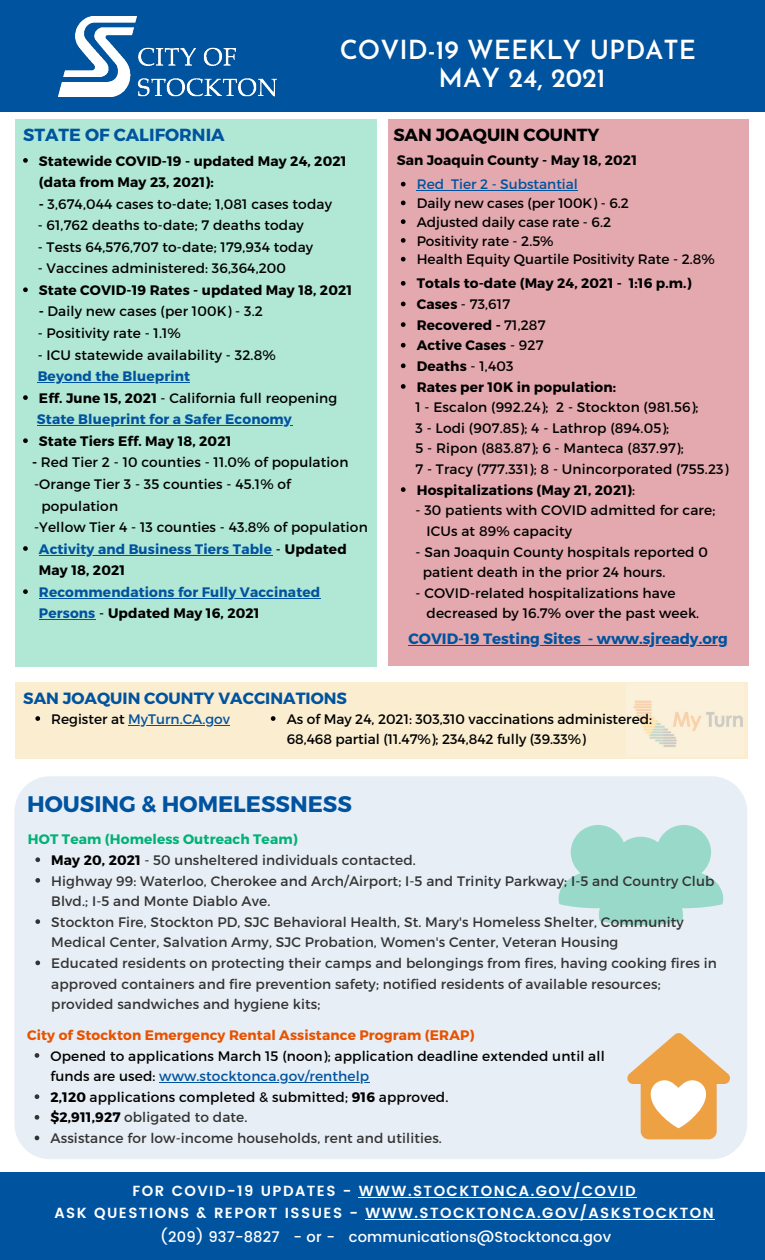
<style>
.page{position:relative;width:765px;height:1260px;background:#fff}
.page>*{position:absolute;margin:0;border:0;box-sizing:border-box;transform-origin:0 0}
.t1{font:600 26.25px "Josefin Sans";color:#fff}
.t2{font:700 22.5px "Montserrat";color:#00539f}
.t3{font:700 17.5px "Montserrat";color:#00539f}
.t4{font:700 17.5px "Montserrat";color:#000}
.t5{font:700 16.25px "Montserrat";color:#00539f}
.t6{font:700 15px "Montserrat";color:#00539f}
.t7{font:600 14.62px "Poppins";letter-spacing:.1em;color:#fff}
.t8{font:500 14.62px "Poppins";letter-spacing:.01em;color:#fff}
.t9{font:13.75px/20.6px "Montserrat";letter-spacing:.01em;color:#000}
.t10{font:13.75px/20.6px "Montserrat";letter-spacing:.01em;color:#333}
.t11{font:700 13.75px "Montserrat";letter-spacing:.01em;color:#000}
.t12{font:700 13.75px/21.5px "Montserrat";letter-spacing:.01em;color:#00539f}
.t13{font:700 13.75px "Montserrat";letter-spacing:.01em;color:#e85200}
.t14{font:13.75px "Montserrat";color:#00539f}
.t15{font:700 13.75px "Montserrat";letter-spacing:.01em;color:#01b177}
.s1{font-weight:700}
.s2{font-weight:400}
.s3{font-weight:400;color:#000}
.s4{color:#000}
.s5{font-weight:700;color:#000}
.s6{color:#00539f}
</style>
<div class="page">
<div style="left:0;top:0;width:765px;height:112px;background:#00539f"></div>
<div style="left:0;top:1172px;width:765px;height:88px;background:#00539f"></div>
<img style="left:59px;top:17px;width:217px;height:79px">
<div style="left:389px;top:120px;width:360px;height:546px;background:#e3a9af"></div>
<div style="left:15px;top:120px;width:361px;height:547px;background:#b1e7d5"></div>
<div style="left:16px;top:682px;width:732px;height:76px;background:#faedd0"></div>
<img style="left:633px;top:701px;width:110px;height:46px">
<div style="left:14px;top:776px;width:733px;height:383px;background:#e7eef5;border-radius:35px"></div>
<svg style="left:559px;top:825px;width:164px;height:100px"></svg>
<svg style="left:35px;top:857px;width:5px;height:5px"></svg>
<svg style="left:35px;top:878px;width:5px;height:5px"></svg>
<svg style="left:35px;top:919px;width:5px;height:5px"></svg>
<svg style="left:35px;top:961px;width:5px;height:4px"></svg>
<svg style="left:23px;top:158px;width:5px;height:5px"></svg>
<svg style="left:23px;top:287px;width:5px;height:5px"></svg>
<svg style="left:23px;top:395px;width:5px;height:5px"></svg>
<svg style="left:23px;top:438px;width:5px;height:5px"></svg>
<svg style="left:23px;top:546px;width:5px;height:5px"></svg>
<hr style="left:39px;top:555px;width:233px;height:1px;background:#00539f">
<svg style="left:23px;top:589px;width:5px;height:5px"></svg>
<hr style="left:39px;top:598px;width:281px;height:1px;background:#00539f">
<hr style="left:39px;top:619px;width:57px;height:1px;background:#00539f">
<hr style="left:38px;top:382px;width:152px;height:1px;background:#00539f">
<hr style="left:37px;top:425px;width:255px;height:1px;background:#00539f">
<svg style="left:401px;top:281px;width:5px;height:5px"></svg>
<svg style="left:401px;top:302px;width:5px;height:4px"></svg>
<svg style="left:401px;top:322px;width:5px;height:5px"></svg>
<svg style="left:401px;top:343px;width:5px;height:5px"></svg>
<svg style="left:401px;top:363px;width:5px;height:5px"></svg>
<svg style="left:401px;top:384px;width:5px;height:5px"></svg>
<svg style="left:401px;top:487px;width:5px;height:5px"></svg>
<svg style="left:35px;top:716px;width:5px;height:5px"></svg>
<hr style="left:128px;top:725px;width:102px;height:1px;background:#00539f">
<svg style="left:35px;top:1053px;width:4px;height:5px"></svg>
<hr style="left:159px;top:1082px;width:210px;height:1px;background:#00539f">
<svg style="left:35px;top:1094px;width:4px;height:5px"></svg>
<svg style="left:35px;top:1115px;width:4px;height:5px"></svg>
<svg style="left:35px;top:1136px;width:4px;height:4px"></svg>
<hr style="left:359px;top:1197px;width:278px;height:1px;background:#fff">
<hr style="left:365px;top:1219px;width:350px;height:1px;background:#fff">
<svg style="left:401px;top:182px;width:5px;height:4px"></svg>
<svg style="left:417px;top:190px;width:34px;height:1px"></svg>
<hr style="left:451px;top:190px;width:127px;height:1px;background:#00539f">
<svg style="left:401px;top:201px;width:5px;height:4px"></svg>
<svg style="left:401px;top:219px;width:5px;height:5px"></svg>
<svg style="left:401px;top:238px;width:5px;height:5px"></svg>
<svg style="left:401px;top:257px;width:5px;height:4px"></svg>
<hr style="left:409px;top:645px;width:172px;height:1px;background:#00539f">
<svg style="left:581px;top:645px;width:16px;height:1px"></svg>
<hr style="left:597px;top:645px;width:131px;height:1px;background:#00539f">
<svg style="left:627px;top:1033px;width:103px;height:106px"></svg>
<svg style="left:271px;top:716px;width:5px;height:5px"></svg>
<p class="t1" style="left:340px;top:39px;width:358px">COVID-19 WEEKLY UPDATE</p>
<p class="t1" style="left:439px;top:67px;width:169px">MAY 24, 2021</p>
<p class="t3" style="left:23px;top:123px;width:203px">STATE OF CALIFORNIA</p>
<p class="t4" style="left:393px;top:123px;width:208px">SAN JOAQUIN COUNTY</p>
<p class="t11" style="left:397px;top:151px;width:242px">San Joaquin County - May 18, 2021</p>
<p class="t14" style="left:417px;top:175px;width:163px">Red Tier 2 - Substantial</p>
<p class="t9" style="left:417px;top:192px;width:214px">Daily new cases (per 100K) - 6.2</p>
<p class="t9" style="left:417px;top:211px;width:196px">Adjusted daily case rate - 6.2</p>
<p class="t9" style="left:417px;top:230px;width:138px">Positivity rate - 2.5%</p>
<p class="t9" style="left:417px;top:248px;width:300px">Health Equity Quartile Positivity Rate - 2.8%</p>
<p class="t11" style="left:39px;top:152px;width:309px">Statewide COVID-19 - updated May 24, 2021</p>
<p class="t11" style="left:39px;top:173px;width:176px">(data from May 23, 2021):</p>
<p class="t9" style="left:39px;top:193px;width:295px"><span class="s1">-</span> 3,674,044 cases to-date; 1,081 cases today</p>
<p class="t9" style="left:38px;top:214px;width:268px">- 61,762 deaths to-date; 7 deaths today</p>
<p class="t9" style="left:38px;top:236px;width:277px">- Tests 64,576,707 to-date; 179,934 today</p>
<p class="t9" style="left:38px;top:257px;width:250px">- Vaccines administered: 36,364,200</p>
<p class="t9" style="left:39px;top:301px;width:226px"><span class="s1">-</span> Daily new cases (per 100K) - 3.2</p>
<p class="t9" style="left:38px;top:322px;width:145px">- Positivity rate - 1.1%</p>
<p class="t9" style="left:38px;top:344px;width:240px">- ICU statewide availability - 32.8%</p>
<p class="t12" style="left:38px;top:365px;width:154px">Beyond the Blueprint</p>
<p class="t12" style="left:37px;top:408px;width:256px">State Blueprint for a Safer Economy</p>
<p class="t9" style="left:32px;top:452px;width:318px"><span class="s1">-</span> Red Tier 2 - 10 counties - 11.0% of population</p>
<p class="t9" style="left:34px;top:473px;width:259px">-Orange Tier 3 - 35 counties - 45.1% of</p>
<p class="t9" style="left:41px;top:495px;width:78px">population</p>
<p class="t9" style="left:34px;top:516px;width:335px">-Yellow Tier 4 - 13 counties - 43.8% of population</p>
<p class="t11" style="left:417px;top:275px;width:276px">Totals to-date (May 24, 2021 - 1:16 p.m.)</p>
<p class="t9" style="left:417px;top:293px;width:95px"><span class="s1">Cases</span> - 73,617</p>
<p class="t11" style="left:417px;top:316px;width:130px">Recovered - <span class="s2">71,287</span></p>
<p class="t11" style="left:417px;top:337px;width:128px">Active Cases <span class="s2">- 927</span></p>
<p class="t11" style="left:417px;top:357px;width:98px">Deaths <span class="s2">- 1,403</span></p>
<p class="t11" style="left:417px;top:378px;width:201px">Rates per 10K in population:</p>
<p class="t11" style="left:39px;top:281px;width:315px">State COVID-19 Rates - updated May 18, 2021</p>
<p class="t9" style="left:39px;top:387px;width:300px"><span class="s1">Eff. June 15, 2021</span> - California full reopening</p>
<p class="t11" style="left:39px;top:432px;width:194px">State Tiers Eff. May 18, 2021</p>
<p class="t9" style="left:415px;top:396px;width:285px">1 - Escalon (992.24); 2 - Stockton (981.56);</p>
<p class="t9" style="left:415px;top:417px;width:255px">3 - Lodi (907.85); 4 - Lathrop (894.05);</p>
<p class="t9" style="left:415px;top:438px;width:270px">5 - Ripon (883.87); 6 - Manteca (837.97);</p>
<p class="t9" style="left:415px;top:458px;width:315px">7 - Tracy (777.331); 8 - Unincorporated (755.23)</p>
<p class="t11" style="left:417px;top:481px;width:220px">Hospitalizations (May 21, 2021)<span class="s2">:</span></p>
<p class="t9" style="left:415px;top:499px;width:301px">- 30 patients with COVID admitted for care;</p>
<p class="t9" style="left:427px;top:520px;width:147px">ICUs at 89% capacity</p>
<p class="t9" style="left:415px;top:541px;width:294px">- San Joaquin County hospitals reported 0</p>
<p class="t9" style="left:423px;top:561px;width:244px">patient death in the prior 24 hours.</p>
<p class="t9" style="left:415px;top:582px;width:262px">- COVID-related hospitalizations have</p>
<p class="t12" style="left:39px;top:537px;width:309px">Activity and Business Tiers Table <span class="s3">-</span> <span class="s4">Updated<br>May 18, 2021</span></p>
<p class="t12" style="left:39px;top:580px;width:283px">Recommendations for Fully Vaccinated<br>Persons <span class="s3">-</span> <span class="s4">Updated May 16, 2021</span></p>
<p class="t9" style="left:427px;top:603px;width:274px">decreased by 16.7% over the past week.</p>
<p class="t6" style="left:409px;top:629px;width:321px">COVID-19 Testing Sites - www.sjready.org</p>
<p class="t5" style="left:23px;top:688px;width:325px">SAN JOAQUIN COUNTY VACCINATIONS</p>
<p class="t9" style="left:287px;top:708px;width:367px">As of May 24, 2021: 303,310 vaccinations administered:<br>68,468 partial (11.47%); 234,842 fully (39.33%)</p>
<p class="t14" style="left:51px;top:710px;width:180px"><span class="s4">Register at</span> MyTurn.CA.gov</p>
<p class="t2" style="left:27px;top:789px;width:326px">HOUSING &amp; HOMELESSNESS</p>
<p class="t15" style="left:28px;top:830px;width:271px">HOT Team (Homeless Outreach Team)</p>
<p class="t10" style="left:51px;top:849px;width:366px"><span class="s5">May 20, 2021</span> - 50 unsheltered individuals contacted.</p>
<p class="t10" style="left:51px;top:870px;width:665px">Highway 99: Waterloo, Cherokee and Arch/Airport; I-5 and Trinity Parkway; I-5 and Country Club<br>Blvd.; I-5 and Monte Diablo Ave.</p>
<p class="t10" style="left:51px;top:911px;width:634px">Stockton Fire, Stockton PD, SJC Behavioral Health, St. Mary's Homeless Shelter, Community<br>Medical Center, Salvation Army, SJC Probation, Women's Center, Veteran Housing</p>
<p class="t10" style="left:51px;top:952px;width:667px">Educated residents on protecting their camps and belongings from fires, having cooking fires in approved containers and fire prevention safety; notified residents of available resources; provided sandwiches and hygiene kits;</p>
<p class="t13" style="left:27px;top:1026px;width:449px">City of Stockton Emergency Rental Assistance Program (ERAP)</p>
<p class="t9" style="left:50px;top:1045px;width:556px">Opened to applications March 15 (noon); application deadline extended until all funds are used: <span class="s6">www.stocktonca.gov/renthelp</span></p>
<p class="t9" style="left:50px;top:1086px;width:399px"><span class="s1">2,120</span> applications completed &amp; submitted; <span class="s1">916</span> approved.</p>
<p class="t10" style="left:50px;top:1107px;width:198px"><span class="s5">$2,911,927</span> obligated to date.</p>
<p class="t10" style="left:50px;top:1127px;width:393px">Assistance for low-income households, rent and utilities.</p>
<p class="t7" style="left:132px;top:1183px;width:505px">FOR COVID-19 UPDATES - WWW.STOCKTONCA.GOV/COVID</p>
<p class="t7" style="left:54px;top:1205px;width:661px">ASK QUESTIONS &amp; REPORT ISSUES - WWW.STOCKTONCA.GOV/ASKSTOCKTON</p>
<p class="t8" style="left:160px;top:1229px;width:452px">(209) 937-8827 - or - communications@Stocktonca.gov</p>
</div>
